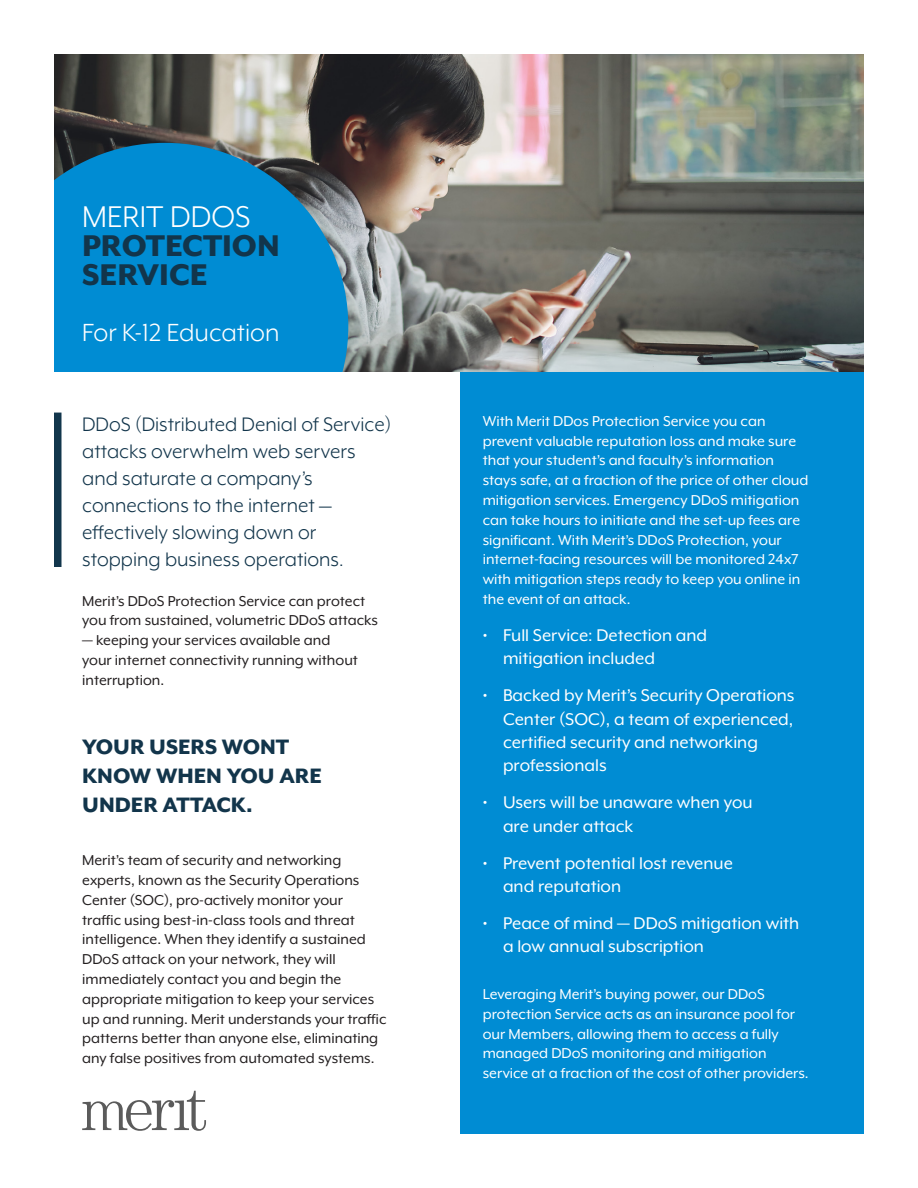
<style>
.page{position:relative;width:918px;height:1188px;background:#fff}
.page>*{position:absolute;margin:0;border:0;box-sizing:border-box;transform-origin:0 0}
.t1{font:800 34.5px "Mr Eaves XL Mod OT";color:#12354b}
.t2{font:34.5px "Mr Eaves XL Mod OT";color:#fff}
.t3{font:28.5px "Mr Eaves XL Mod OT";color:#fff}
.t4{font:800 24px/28.8px "Mr Eaves XL Mod OT";color:#12354b}
.t5{font:22.5px/27px "Mr Eaves XL Mod OT";color:#12354b}
.t6{font:19.5px/23.4px "Mr Eaves XL Mod OT";color:#fff}
.t7{font:16.5px/19.8px "Mr Eaves XL Mod OT";color:#fff}
.t8{font:16.5px/19.8px "Mr Eaves XL Mod OT";color:#231f20}
.s1{font-size:19.5px}
</style>
<div class="page">
<div style="left:460px;top:54px;width:404px;height:1080px;background:#008cd3"></div>
<img style="left:54px;top:54px;width:810px;height:318px">
<svg style="left:54px;top:143px;width:294px;height:229px;background:#0c86c4"></svg>
<div style="left:54px;top:413px;width:8px;height:154px;background:#12364c"></div>
<svg style="left:82px;top:1091px;width:124px;height:40px"></svg>
<p class="t2" style="left:82px;top:199px;width:170px">MERIT DDOS</p>
<p class="t1" style="left:82px;top:228px;width:199px">PROTECTION</p>
<p class="t1" style="left:82px;top:258px;width:127px">SERVICE</p>
<p class="t3" style="left:82px;top:318px;width:199px">For K-12 Education</p>
<p class="t5" style="left:82px;top:410px;width:311px">DDoS (Distributed Denial of Service) attacks overwhelm web servers and saturate a company’s connections to the internet <span class="s1">— </span>effectively slowing down or stopping business operations.</p>
<p class="t8" style="left:82px;top:591px;width:297px">Merit’s DDoS Protection Service can protect you from sustained, volumetric DDoS attacks</p>
<p class="t8" style="left:82px;top:630px;width:277px">— keeping your services available and your internet connectivity running without interruption.</p>
<p class="t4" style="left:82px;top:733px;width:241px">YOUR USERS WONT<br>KNOW WHEN YOU ARE<br>UNDER ATTACK.</p>
<p class="t8" style="left:82px;top:850px;width:306px">Merit’s team of security and networking experts, known as the Security Operations Center (SOC), pro-actively monitor your<br>traffic using best-in-class tools and threat intelligence. When they identify a sustained DDoS attack on your network, they will immediately contact you and begin the appropriate mitigation to keep your services up and running. Merit understands your traffic patterns better than anyone else, eliminating any false positives from automated systems.</p>
<p class="t7" style="left:483px;top:411px;width:327px">With Merit DDos Protection Service you can prevent valuable reputation loss and make sure that your student’s and faculty’s information stays safe, at a fraction of the price of other cloud mitigation services. Emergency DDoS mitigation can take hours to initiate and the set-up fees are significant. With Merit’s DDoS Protection, your internet-facing resources will be monitored 24x7 with mitigation steps ready to keep you online in the event of an attack.</p>
<p class="t6" style="left:503px;top:623px;width:206px;text-indent:-20px">• Full Service: Detection and mitigation included</p>
<p class="t6" style="left:503px;top:684px;width:293px;text-indent:-20px">• Backed by Merit’s Security Operations<br>Center (SOC), a team of experienced, certified security and networking professionals</p>
<p class="t6" style="left:503px;top:791px;width:251px;text-indent:-20px">• Users will be unaware when you are under attack</p>
<p class="t6" style="left:503px;top:851px;width:231px;text-indent:-20px">• Prevent potential lost revenue and reputation</p>
<p class="t6" style="left:503px;top:911px;width:298px;text-indent:-20px">• Peace of mind — DDoS mitigation with a low annual subscription</p>
<p class="t7" style="left:483px;top:984px;width:327px">Leveraging Merit’s buying power, our DDoS protection Service acts as an insurance pool for our Members, allowing them to access a fully managed DDoS monitoring and mitigation service at a fraction of the cost of other providers.</p>
</div>
